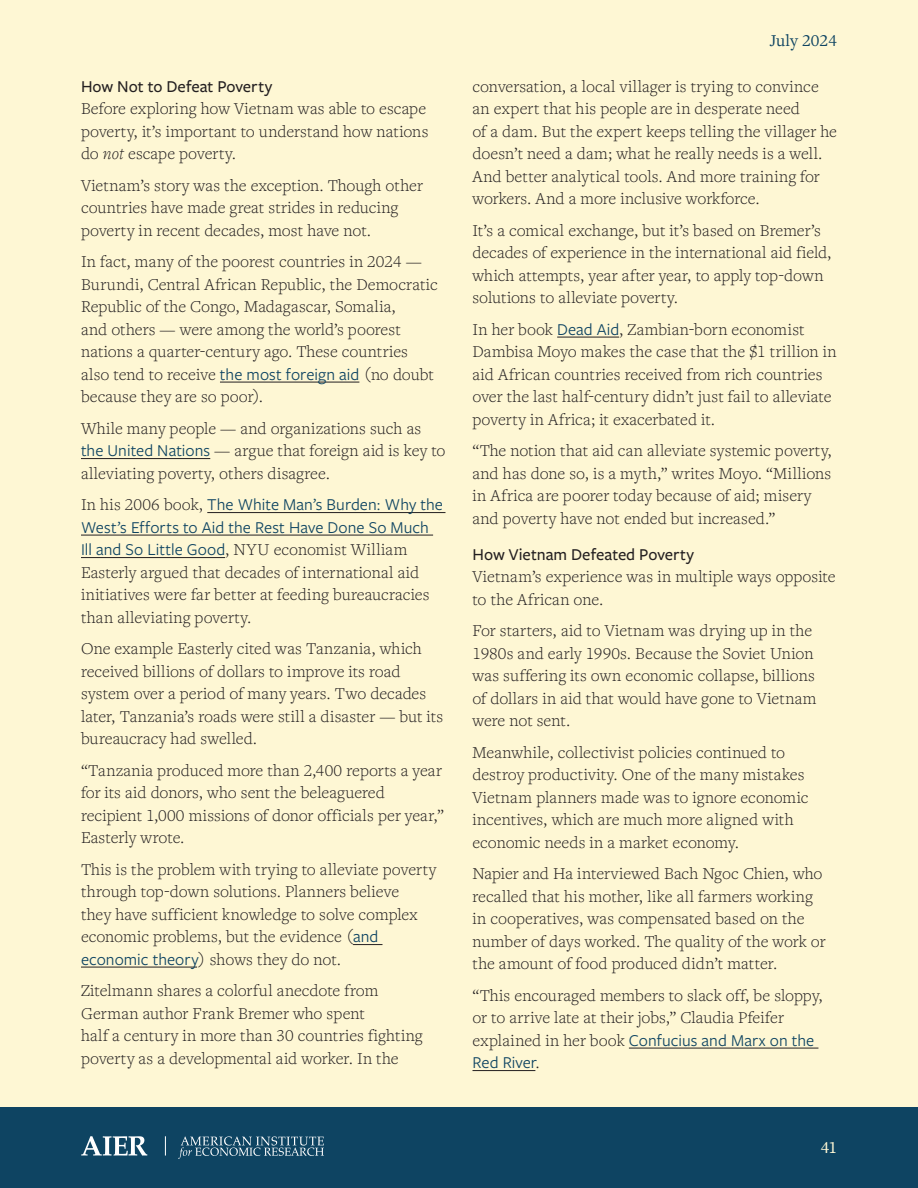
<style>
.page{position:relative;width:918px;height:1188px;background:#fef7d4}
.page>*{position:absolute;margin:0;border:0;box-sizing:border-box;transform-origin:0 0}
.t1{font:300 17.25px/22.5px "Freight Text Pro";letter-spacing:.005em;color:#231f20}
.t2{font:500 17.25px "Freight Sans Pro";color:#231f20}
.t3{font:17.25px "Freight Text Pro";letter-spacing:.005em;color:#0e4462}
.t4{font:500 17.25px "Freight Text Pro";color:#fef7d4}
.s1{font-style:italic}
.s2{font-family:"Freight Sans Pro";font-weight:400;color:#0e4462}
</style>
<div class="page">
<hr style="left:220px;top:382px;width:139px;height:1px;background:#231f20">
<hr style="left:81px;top:458px;width:129px;height:1px;background:#231f20">
<hr style="left:207px;top:512px;width:239px;height:1px;background:#231f20">
<hr style="left:81px;top:535px;width:352px;height:1px;background:#231f20">
<hr style="left:81px;top:557px;width:144px;height:1px;background:#231f20">
<svg style="left:353px;top:944px;width:29px;height:1px"></svg>
<hr style="left:81px;top:967px;width:116px;height:1px;background:#231f20">
<hr style="left:557px;top:337px;width:62px;height:1px;background:#231f20">
<hr style="left:629px;top:1048px;width:189px;height:1px;background:#231f20">
<hr style="left:472px;top:1070px;width:63px;height:1px;background:#231f20">
<div style="left:0;top:1107px;width:918px;height:81px;background:#0e4462"></div>
<svg style="left:81px;top:1136px;width:243px;height:23px"></svg>
<h3 class="t2" style="left:81px;top:75px;width:193px">How Not to Defeat Poverty</h3>
<p class="t1" style="left:81px;top:97px;width:349px">Before exploring how Vietnam was able to escape poverty, it’s important to understand how nations do <span class="s1">not</span> escape poverty.</p>
<p class="t1" style="left:81px;top:173px;width:343px">Vietnam’s story was the exception. Though other countries have made great strides in reducing poverty in recent decades, most have not.</p>
<p class="t1" style="left:81px;top:250px;width:358px">In fact, many of the poorest countries in 2024 — Burundi, Central African Republic, the Democratic Republic of the Congo, Madagascar, Somalia,<br>and others — were among the world’s poorest nations a quarter-century ago. These countries also tend to receive <span class="s2">the most foreign aid</span> (no doubt because they are so poor).</p>
<p class="t1" style="left:81px;top:416px;width:366px">While many people — and organizations such as <span class="s2">the United Nations</span> — argue that foreign aid is key to alleviating poverty, others disagree.</p>
<p class="t1" style="left:81px;top:493px;width:363px">In his 2006 book, <span class="s2">The White Man’s Burden: Why the West’s Efforts to Aid the Rest Have Done So Much Ill and So Little Good</span>, NYU economist William Easterly argued that decades of international aid initiatives were far better at feeding bureaucracies than alleviating poverty.</p>
<p class="t1" style="left:81px;top:637px;width:364px">One example Easterly cited was Tanzania, which received billions of dollars to improve its road system over a period of many years. Two decades later, Tanzania’s roads were still a disaster — but its bureaucracy had swelled.</p>
<p class="t1" style="left:81px;top:758px;width:365px">“Tanzania produced more than 2,400 reports a year for its aid donors, who sent the beleaguered recipient 1,000 missions of donor officials per year,” Easterly wrote.</p>
<p class="t1" style="left:81px;top:857px;width:357px">This is the problem with trying to alleviate poverty through top-down solutions. Planners believe<br>they have sufficient knowledge to solve complex economic problems, but the evidence (<span class="s2">and economic theory</span>) shows they do not.</p>
<p class="t1" style="left:81px;top:979px;width:343px">Zitelmann shares a colorful anecdote from German author Frank Bremer who spent<br>half a century in more than 30 countries fighting poverty as a developmental aid worker. In the</p>
<p class="t3" style="left:770px;top:29px;width:69px">July 2024</p>
<p class="t1" style="left:472px;top:74px;width:366px">conversation, a local villager is trying to convince an expert that his people are in desperate need<br>of a dam. But the expert keeps telling the villager he doesn’t need a dam; what he really needs is a well.<br>And better analytical tools. And more training for workers. And a more inclusive workforce.</p>
<p class="t1" style="left:472px;top:218px;width:361px">It’s a comical exchange, but it’s based on Bremer’s decades of experience in the international aid field, which attempts, year after year, to apply top-down solutions to alleviate poverty.</p>
<p class="t1" style="left:472px;top:317px;width:366px">In her book <span class="s2">Dead Aid</span>, Zambian-born economist Dambisa Moyo makes the case that the $1 trillion in aid African countries received from rich countries over the last half-century didn’t just fail to alleviate poverty in Africa; it exacerbated it.</p>
<p class="t1" style="left:472px;top:439px;width:361px">“The notion that aid can alleviate systemic poverty, and has done so, is a myth,” writes Moyo. “Millions in Africa are poorer today because of aid; misery and poverty have not ended but increased.”</p>
<h3 class="t2" style="left:472px;top:543px;width:223px">How Vietnam Defeated Poverty</h3>
<p class="t1" style="left:472px;top:565px;width:365px">Vietnam’s experience was in multiple ways opposite to the African one.</p>
<p class="t1" style="left:472px;top:619px;width:346px">For starters, aid to Vietnam was drying up in the 1980s and early 1990s. Because the Soviet Union was suffering its own economic collapse, billions of dollars in aid that would have gone to Vietnam were not sent.</p>
<p class="t1" style="left:472px;top:740px;width:338px">Meanwhile, collectivist policies continued to destroy productivity. One of the many mistakes Vietnam planners made was to ignore economic incentives, which are much more aligned with economic needs in a market economy.</p>
<p class="t1" style="left:472px;top:862px;width:355px">Napier and Ha interviewed Bach Ngoc Chien, who recalled that his mother, like all farmers working in cooperatives, was compensated based on the number of days worked. The quality of the work or the amount of food produced didn’t matter.</p>
<p class="t1" style="left:472px;top:983px;width:352px">“This encouraged members to slack off, be sloppy, or to arrive late at their jobs,” Claudia Pfeifer explained in her book <span class="s2">Confucius and Marx on the Red River</span>.</p>
<p class="t4" style="left:821px;top:1136px;width:18px">41</p>
</div>
